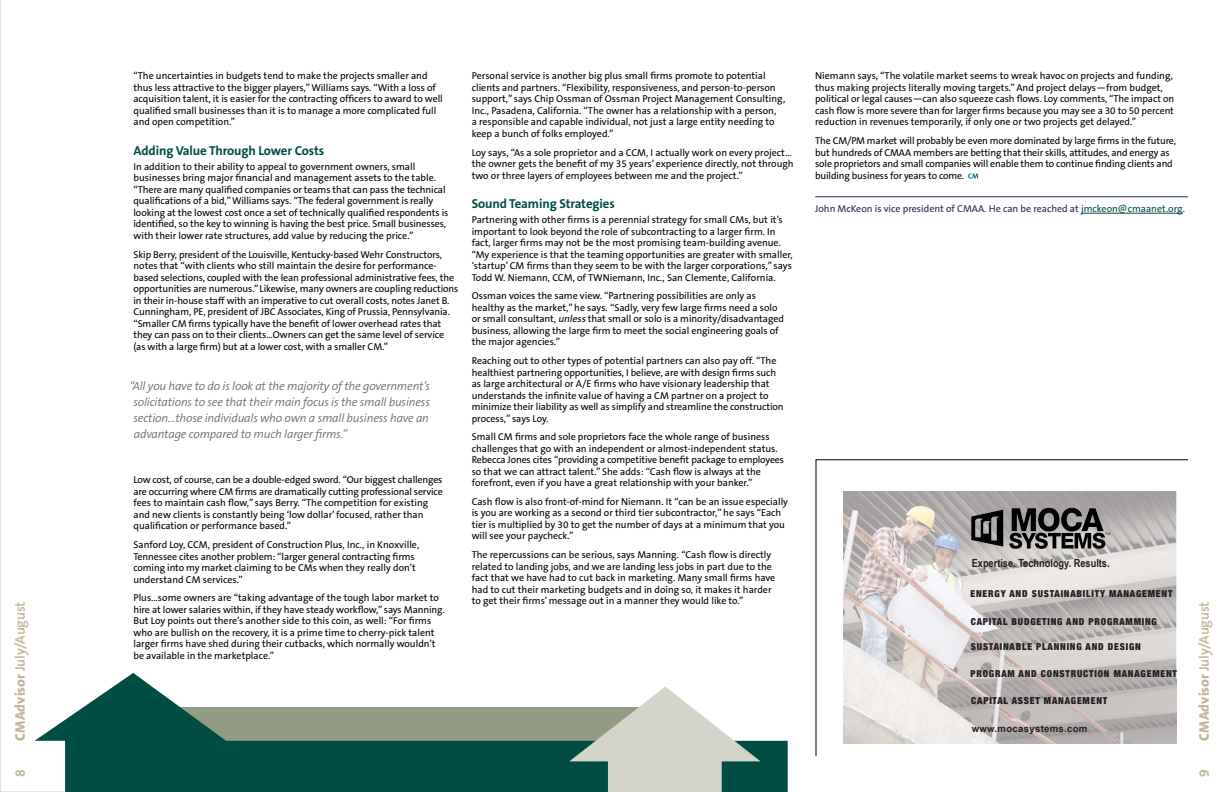
<style>
.page{position:relative;width:1224px;height:792px;background:#fff}
.page>*{position:absolute;margin:0;border:0;box-sizing:border-box;transform-origin:0 0}
.t1{font:600 14px "The Sans B6";letter-spacing:-.015em;color:#c2b597}
.t2{font:700 14px "The Sans B7";color:#c2b597}
.Subhead_Small{font:700 13px "The Sans B7";letter-spacing:-.01em;color:#004d43}
.t3{font:italic 300 12px/16px "The Sans B4";letter-spacing:-.015em;color:#6d6e71;text-align:justify}
.t4{font:700 11.2px "Arial Narrow";color:#231f20}
.Body{font:10px/11.5px "The Sans B5 Plain";color:#000}
.Author_Info{font:10px "The Sans B5 Plain";color:#222b4f}
.t5{font:900 condensed 9.6px "Helvetica Neue LT Std";letter-spacing:.085em;color:#231f20}
.t6{font:700 9.6px "Arial";letter-spacing:.03em;color:#231f20}
.s1{font-family:"The Sans B8";font-weight:800}
.s2{font-style:italic}
.s3{color:#004d43}
</style>
<div class="page">
<svg style="left:35px;top:673px;width:753px;height:119px"></svg>
<hr style="left:815px;top:196px;width:373px;height:1px;background:#222b4f">
<hr style="left:1081px;top:213px;width:102px;height:1px;background:#004d43">
<svg style="left:968px;top:173px;width:10px;height:6px"></svg>
<svg style="left:816px;top:459px;width:372px;height:297px"></svg>
<svg style="left:569px;top:687px;width:192px;height:105px"></svg>
<h1 class="t1" style="left:13px;top:741px;width:141px;rotate:-90deg"><span class="s1">CMAdvisor</span> July/August</h1>
<h1 class="t2" style="left:13px;top:777px;width:9px;rotate:-90deg">8</h1>
<p class="Body" style="left:133px;top:71px;width:311px">“The uncertainties in budgets tend to make the projects smaller and thus less attractive to the bigger players,” Williams says. “With a loss of acquisition talent, it is easier for the contracting officers to award to well qualified small businesses than it is to manage a more complicated full and open competition.”</p>
<p class="Subhead_Small" style="left:133px;top:143px;width:192px">Adding Value Through Lower Costs</p>
<p class="Body" style="left:133px;top:161px;width:316px">In addition to their ability to appeal to government owners, small businesses bring major financial and management assets to the table. “There are many qualified companies or teams that can pass the technical qualifications of a bid,” Williams says. “The federal government is really looking at the lowest cost once a set of technically qualified respondents is identified, so the key to winning is having the best price. Small businesses, with their lower rate structures, add value by reducing the price.”</p>
<p class="Body" style="left:133px;top:249px;width:327px">Skip Berry, president of the Louisville, Kentucky-based Wehr Constructors, notes that “with clients who still maintain the desire for performance&shy;based selections, coupled with the lean professional administrative fees, the opportunities are numerous.” Likewise, many owners are coupling reductions in their in-house staff with an imperative to cut overall costs, notes Janet B.<br>Cunningham, PE, president of JBC Associates, King of Prussia, Pennsylvania. “Smaller CM firms typically have the benefit of lower overhead rates that they can pass on to their clients…Owners can get the same level of service (as with a large firm) but at a lower cost, with a smaller CM.”</p>
<p class="t3" style="left:133px;top:378px;width:298px;text-indent:-4px">“All you have to do is look at the majority of the government’s solicitations to see that their main focus is the small business section...those individuals who own a small business have an advantage compared to much larger firms.”</p>
<p class="Body" style="left:133px;top:474px;width:311px">Low cost, of course, can be a double-edged sword. “Our biggest challenges are occurring where CM firms are dramatically cutting professional service fees to maintain cash flow,” says Berry. “The competition for existing and new clients is constantly being ‘low dollar’ focused, rather than qualification or performance based.”</p>
<p class="Body" style="left:133px;top:539px;width:287px">Sanford Loy, CCM, president of Construction Plus, Inc., in Knoxville, Tennessee cites another problem: “larger general contracting firms coming into my market claiming to be CMs when they really don’t understand CM services.”</p>
<p class="Body" style="left:133px;top:592px;width:313px">Plus…some owners are “taking advantage of the tough labor market to hire at lower salaries within, if they have steady workflow,” says Manning.<br>But Loy points out there’s another side to this coin, as well: “For firms who are bullish on the recovery, it is a prime time to cherry-pick talent larger firms have shed during their cutbacks, which normally wouldn’t be available in the marketplace.”</p>
<p class="Body" style="left:472px;top:71px;width:315px">Personal service is another big plus small firms promote to potential clients and partners. “Flexibility, responsiveness, and person-to-person support,” says Chip Ossman of Ossman Project Management Consulting, Inc., Pasadena, California. “The owner has a relationship with a person,<br>a responsible and capable individual, not just a large entity needing to keep a bunch of folks employed.”</p>
<p class="Body" style="left:472px;top:147px;width:323px">Loy says, “As a sole proprietor and a CCM, I actually work on every project… the owner gets the benefit of my 35 years’ experience directly, not through two or three layers of employees between me and the project.”</p>
<p class="Subhead_Small" style="left:472px;top:197px;width:145px">Sound Teaming Strategies</p>
<p class="Body" style="left:472px;top:214px;width:322px">Partnering with other firms is a perennial strategy for small CMs, but it’s important to look beyond the role of subcontracting to a larger firm. In fact, larger firms may not be the most promising team-building avenue. “My experience is that the teaming opportunities are greater with smaller, ‘startup’ CM firms than they seem to be with the larger corporations,” says Todd W. Niemann, CCM, of TWNiemann, Inc., San Clemente, California.</p>
<p class="Body" style="left:472px;top:290px;width:314px">Ossman voices the same view. “Partnering possibilities are only as healthy as the market,” he says. “Sadly, very few large firms need a solo or small consultant, <span class="s2">unless</span> that small or solo is a minority/disadvantaged business, allowing the large firm to meet the social engineering goals of the major agencies.”</p>
<p class="Body" style="left:472px;top:355px;width:313px">Reaching out to other types of potential partners can also pay off. “The healthiest partnering opportunities, I believe, are with design firms such as large architectural or A/E firms who have visionary leadership that understands the infinite value of having a CM partner on a project to minimize their liability as well as simplify and streamline the construction process,” says Loy.</p>
<p class="Body" style="left:472px;top:431px;width:314px">Small CM firms and sole proprietors face the whole range of business challenges that go with an independent or almost-independent status.<br>Rebecca Jones cites “providing a competitive benefit package to employees so that we can attract talent.” She adds: “Cash flow is always at the forefront, even if you have a great relationship with your banker.”</p>
<p class="Body" style="left:472px;top:496px;width:318px">Cash flow is also front-of-mind for Niemann. It “can be an issue especially is you are working as a second or third tier subcontractor,” he says “Each tier is multiplied by 30 to get the number of days at a minimum that you will see your paycheck.”</p>
<p class="Body" style="left:472px;top:549px;width:305px">The repercussions can be serious, says Manning. “Cash flow is directly related to landing jobs, and we are landing less jobs in part due to the fact that we have had to cut back in marketing. Many small firms have had to cut their marketing budgets and in doing so, it makes it harder to get their firms’ message out in a manner they would like to.”</p>
<p class="Body" style="left:815px;top:71px;width:361px">Niemann says, “The volatile market seems to wreak havoc on projects and funding, thus making projects literally moving targets.” And project delays—from budget, political or legal causes—can also squeeze cash flows. Loy comments, “The impact on cash flow is more severe than for larger firms because you may see a 30 to 50 percent reduction in revenues temporarily, if only one or two projects get delayed.”</p>
<p class="Body" style="left:815px;top:135px;width:363px">The CM/PM market will probably be even more dominated by large firms in the future, but hundreds of CMAA members are betting that their skills, attitudes, and energy as sole proprietors and small companies will enable them to continue finding clients and building business for years to come.</p>
<p class="Author_Info" style="left:815px;top:203px;width:371px">John McKeon is vice president of CMAA. He can be reached at <span class="s3">jmckeon@cmaanet.org</span>.</p>
<p class="t4" style="left:972px;top:556px;width:139px">Expertise. Technology. Results.</p>
<p class="t5" style="left:970px;top:588px;width:204px">ENERGY AND SUSTAINABILITY MANAGEMENT</p>
<p class="t5" style="left:971px;top:615px;width:188px">CAPITAL BUDGETING AND PROGRAMMING</p>
<p class="t5" style="left:971px;top:641px;width:172px">SUSTAINABLE PLANNING AND DESIGN</p>
<p class="t5" style="left:971px;top:667px;width:208px">PROGRAM AND CONSTRUCTION MANAGEMENT</p>
<p class="t5" style="left:971px;top:694px;width:138px">CAPITAL ASSET MANAGEMENT</p>
<p class="t6" style="left:972px;top:723px;width:117px">www.mocasystems.com</p>
<h1 class="t1" style="left:1196px;top:741px;width:141px;rotate:-90deg"><span class="s1">CMAdvisor</span> July/August</h1>
<h1 class="t2" style="left:1196px;top:777px;width:9px;rotate:-90deg">9</h1>
</div>
